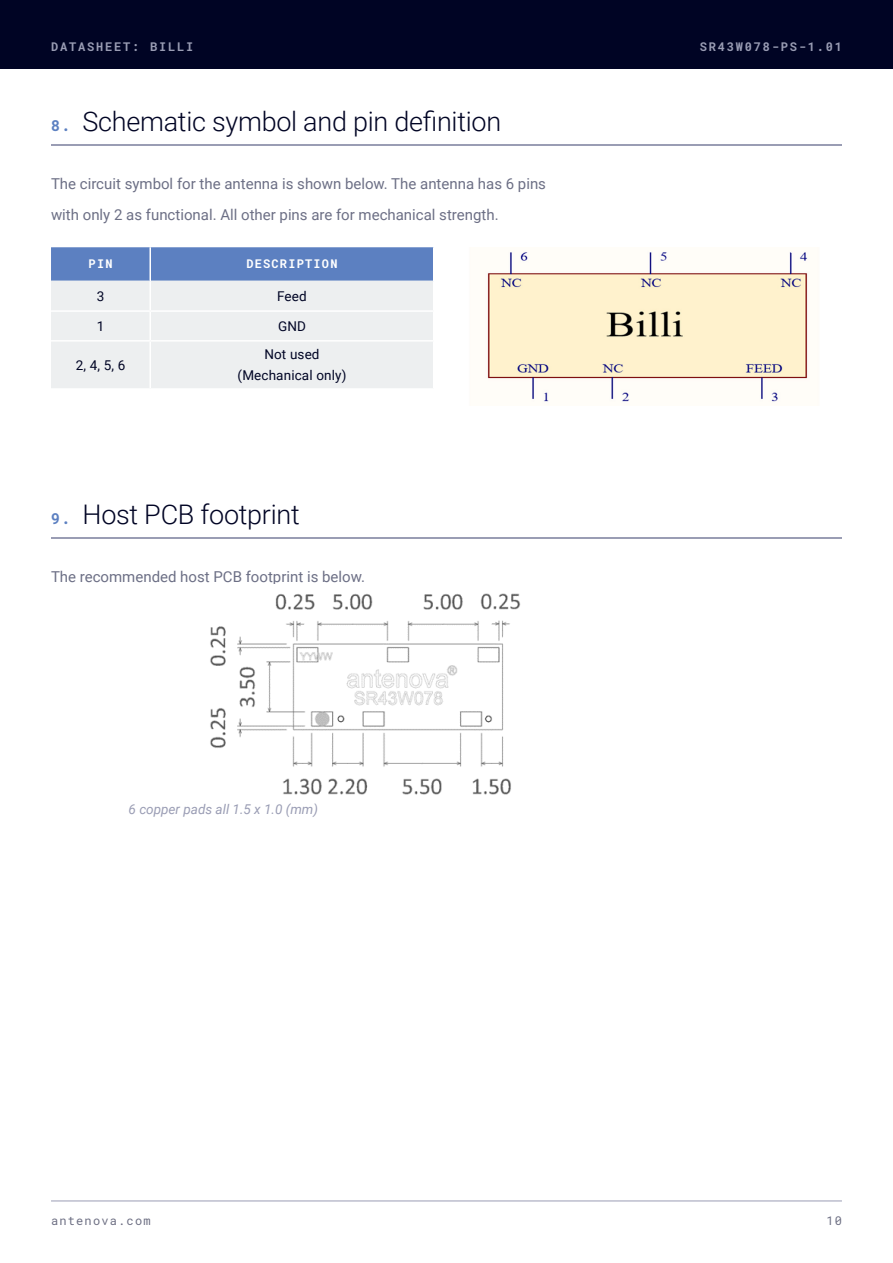
<style>
.page{position:relative;width:893px;height:1263px;background:#fff}
.page>*{position:absolute;margin:0;border:0;box-sizing:border-box;transform-origin:0 0}
.t1{font:300 27px "Roboto";letter-spacing:-.01em;color:#000424}
.body{font:15px "Roboto";color:#6c6f85}
.table_data{font:13.5px "Roboto";letter-spacing:.01em;color:#000424}
.label{font:italic 13.5px "Roboto";color:#9a9db4}
.t2{font:700 12px "Roboto Mono";letter-spacing:.15em;color:#9a9db4}
.t3{font:12px "Roboto Mono";letter-spacing:.1em;color:#6d6f83}
.table_header{font:700 12px "Roboto Mono";letter-spacing:.1em;color:#fff}
.s1{font-family:"Roboto Mono";font-weight:700;font-size:15px;color:#5c80c1}
</style>
<div class="page">
<div style="left:0;top:0;width:893px;height:68px;background:#000424"></div>
<hr style="left:51px;top:1201px;width:791px;height:1px;background:#9a9db4">
<hr style="left:51px;top:145px;width:791px;height:1px;background:#9a9db4">
<svg style="left:51px;top:247px;width:383px;height:141px;background:#cbd5e5"></svg>
<hr style="left:149px;top:342px;width:2px;height:46px;background:#fff">
<hr style="left:433px;top:342px;width:1px;height:46px;background:#fff">
<img style="left:487px;top:251px;width:321px;height:151px">
<hr style="left:51px;top:538px;width:791px;height:1px;background:#9a9db4">
<img style="left:210px;top:593px;width:311px;height:202px">
<p class="t2" style="left:51px;top:38px;width:144px">DATASHEET: BILLI</p>
<p class="t2" style="left:700px;top:38px;width:144px">SR43W078-PS-1.01</p>
<p class="t1" style="left:51px;top:103px;width:452px"><span class="s1">8.</span> Schematic symbol and pin definition</p>
<p class="body" style="left:51px;top:173px;width:496px">The circuit symbol for the antenna is shown below. The antenna has 6 pins</p>
<p class="body" style="left:51px;top:204px;width:449px">with only 2 as functional. All other pins are for mechanical strength.</p>
<p class="table_header" style="left:89px;top:255px;width:26px">PIN</p>
<p class="table_header" style="left:246px;top:255px;width:93px">DESCRIPTION</p>
<p class="table_data" style="left:97px;top:287px;width:9px">3</p>
<p class="table_data" style="left:277px;top:287px;width:31px">Feed</p>
<p class="table_data" style="left:97px;top:317px;width:9px">1</p>
<p class="table_data" style="left:278px;top:317px;width:29px">GND</p>
<p class="table_data" style="left:76px;top:356px;width:51px">2, 4, 5, 6</p>
<p class="table_data" style="left:264px;top:345px;width:57px">Not used</p>
<p class="table_data" style="left:238px;top:366px;width:110px">(Mechanical only)</p>
<p class="t1" style="left:51px;top:496px;width:250px"><span class="s1">9.</span> Host PCB footprint</p>
<p class="body" style="left:51px;top:566px;width:315px">The recommended host PCB footprint is below.</p>
<p class="label" style="left:129px;top:800px;width:191px">6 copper pads all 1.5 x 1.0 (mm)</p>
<p class="t3" style="left:51px;top:1212px;width:101px">antenova.com</p>
<p class="t3" style="left:826px;top:1212px;width:17px">10</p>
</div>
